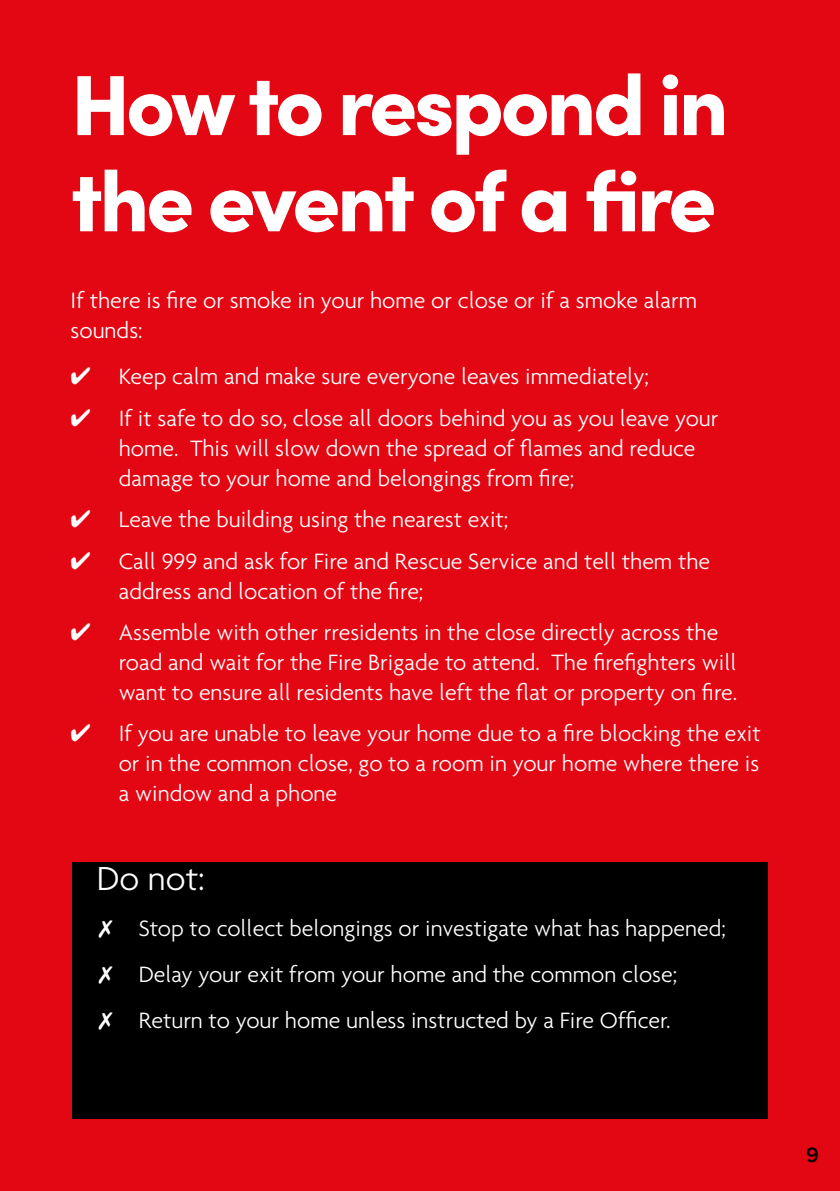
<style>
.page{position:relative;width:840px;height:1191px;background:#fff}
.page>*{position:absolute;margin:0;border:0;box-sizing:border-box;transform-origin:0 0}
.t1{font:900 85.4px/96.2px "Sofia Pro";letter-spacing:-.045em;color:#fff}
.t2{font:300 36px "Agenda";color:#fff}
.t3{font:300 24px/30px "Agenda";color:#fff}
.t4{font:700 24px "Texta";color:#000}
</style>
<div class="page">
<div style="left:0;top:0;width:839px;height:1191px;background:#e30613"></div>
<div style="left:72px;top:862px;width:695px;height:257px;background:#000"></div>
<h1 class="t1" style="left:71px;top:49px;width:659px">How to respond in the event of a fire</h1>
<p class="t3" style="left:71px;top:285px;width:627px">If there is fire or smoke in your home or close or if a smoke alarm sounds:</p>
<p class="t3" style="left:71px;top:361px;width:579px">✔ Keep calm and make sure everyone leaves immediately;</p>
<p class="t3" style="left:119px;top:403px;width:601px;text-indent:-48px">✔ If it safe to do so, close all doors behind you as you leave your home. This will slow down the spread of flames and reduce damage to your home and belongings from fire;</p>
<p class="t3" style="left:71px;top:504px;width:439px">✔ Leave the building using the nearest exit;</p>
<p class="t3" style="left:119px;top:545px;width:592px;text-indent:-48px">✔ Call 999 and ask for Fire and Rescue Service and tell them the address and location of the fire;</p>
<p class="t3" style="left:119px;top:617px;width:620px;text-indent:-48px">✔ Assemble with other rresidents in the close directly across the road and wait for the Fire Brigade to attend. The firefighters will want to ensure all residents have left the flat or property on fire.</p>
<p class="t3" style="left:119px;top:718px;width:643px;text-align:justify;text-indent:-48px">✔ If you are unable to leave your home due to a fire blocking the exit or in the common close, go to a room in your home where there is a window and a phone</p>
<h2 class="t2" style="left:97px;top:857px;width:110px">Do not:</h2>
<p class="t3" style="left:139px;top:904px;width:588px;line-height:46px">Stop to collect belongings or investigate what has happened;<br>Delay your exit from your home and the common close;<br>Return to your home unless instructed by a Fire Officer.</p>
<p class="t4" style="left:805px;top:1142px;width:14px">9</p>
</div>
